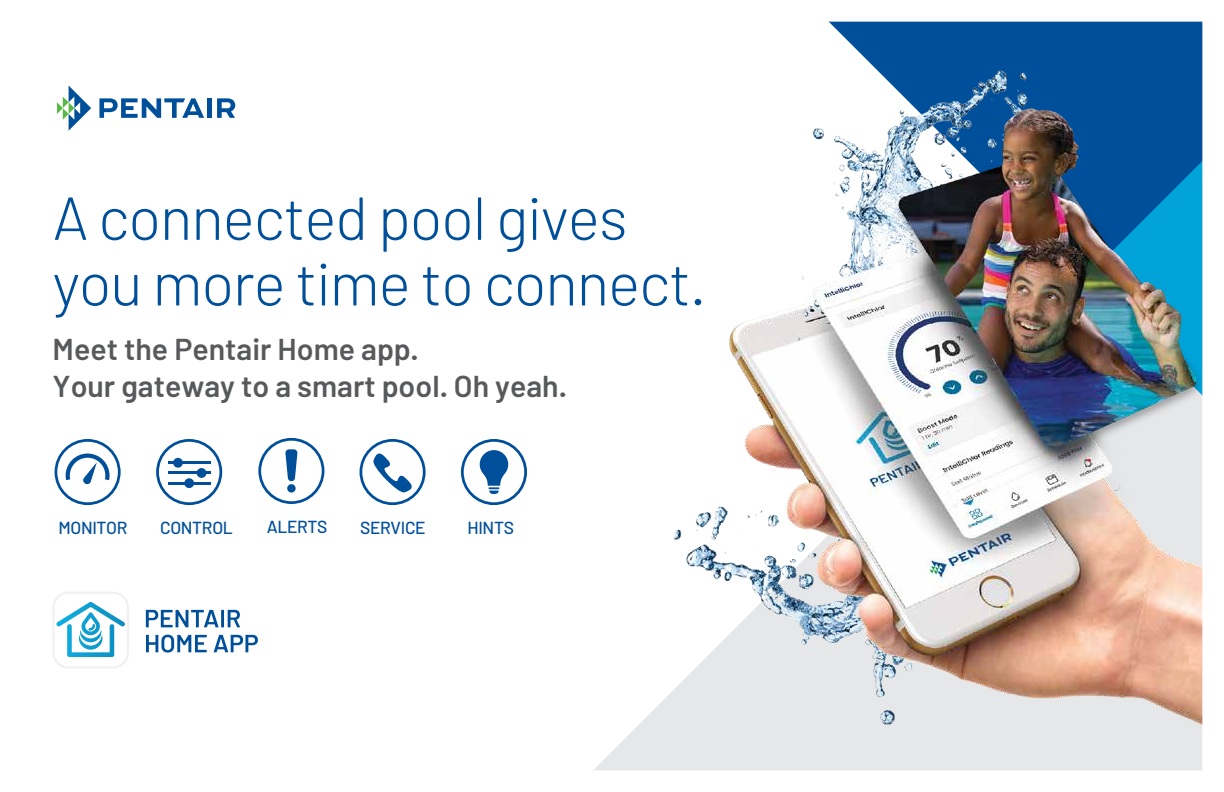
<style>
.page{position:relative;width:1224px;height:792px;background:#fff}
.page>*{position:absolute;margin:0;border:0;box-sizing:border-box;transform-origin:0 0}
.t1{font:300 60.6px/65.6px "Barlow";letter-spacing:-.02em;color:#004f9a}
.t2{font:600 30.2px/37.2px "Barlow";color:#58595b}
.t3{font:500 17.4px "Barlow";letter-spacing:-.02em;color:#004f9a}
</style>
<div class="page">
<img style="left:53px;top:21px;width:1150px;height:749px">
<h1 class="t1" style="left:53px;top:184px;width:655px">A connected pool gives you more time to connect.</h1>
<p class="t2" style="left:53px;top:330px;width:516px">Meet the Pentair Home app.<br>Your gateway to a smart pool. Oh yeah.</p>
<p class="t3" style="left:58px;top:517px;width:71px">MONITOR</p>
<p class="t3" style="left:160px;top:517px;width:74px">CONTROL</p>
<p class="t3" style="left:267px;top:516px;width:62px">ALERTS</p>
<p class="t3" style="left:360px;top:517px;width:67px">SERVICE</p>
<p class="t3" style="left:468px;top:517px;width:48px">HINTS</p>
</div>
